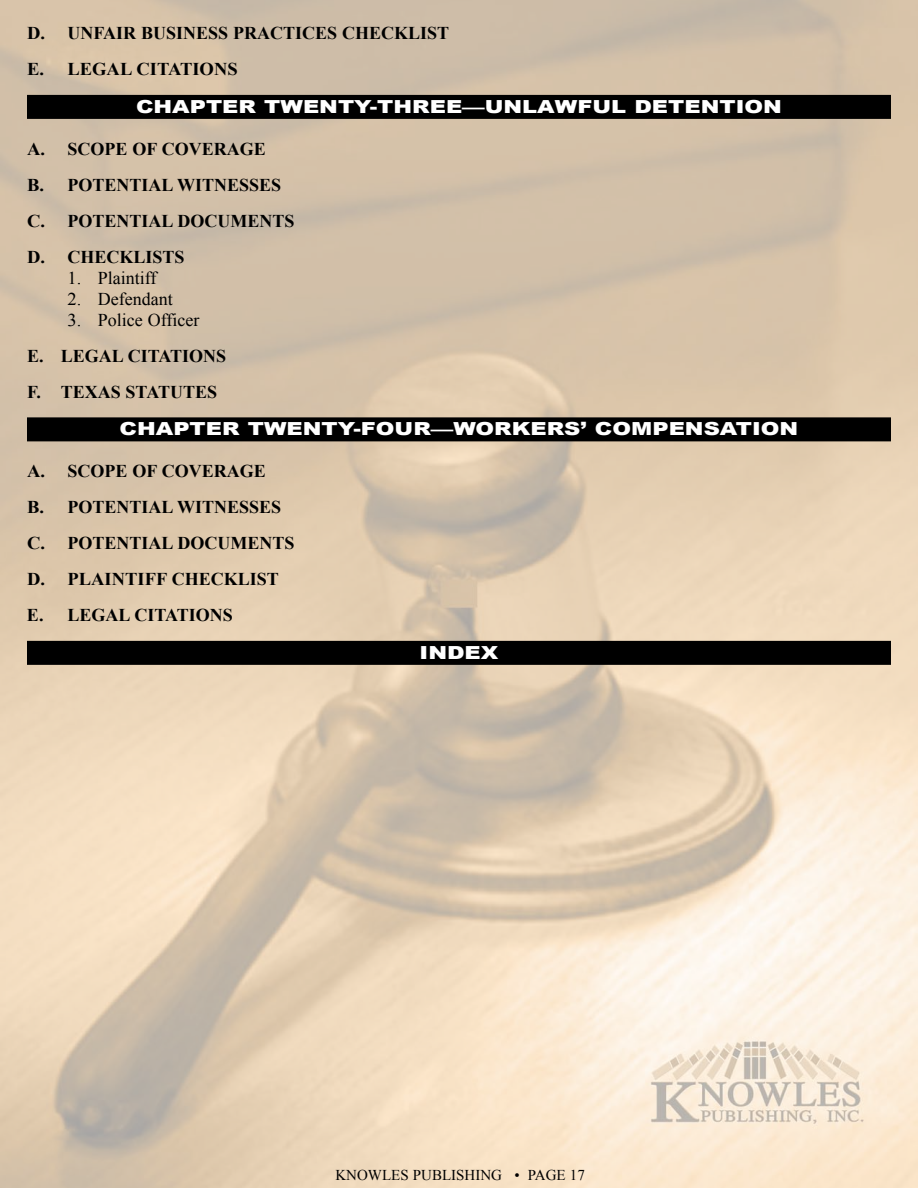
<style>
.page{position:relative;width:918px;height:1188px;background:#fff}
.page>*{position:absolute;margin:0;border:0;box-sizing:border-box;transform-origin:0 0}
.t1{font:700 18px/36px "Times New Roman";color:#000}
.t2{font:900 18px "Arial";color:#fff;scale:1.25 1}
.t3{font:18px "Times New Roman";color:#000}
.t4{font:15px "Times New Roman";color:#000}
</style>
<div class="page">
<img style="left:0;top:0;width:918px;height:1188px">
<div style="left:27px;top:95px;width:864px;height:24px;background:#000"></div>
<div style="left:27px;top:417px;width:864px;height:24px;background:#000"></div>
<div style="left:27px;top:641px;width:864px;height:24px;background:#000"></div>
<p class="t1" style="left:27px;top:15px;width:424px">D. UNFAIR BUSINESS PRACTICES CHECKLIST<br>E. LEGAL CITATIONS</p>
<p class="t2" style="left:136px;top:93px;width:518px">CHAPTER TWENTY-THREE—UNLAWFUL DETENTION</p>
<p class="t1" style="left:27px;top:131px;width:269px">A. SCOPE OF COVERAGE<br>B. POTENTIAL WITNESSES<br>C. POTENTIAL DOCUMENTS<br>D. CHECKLISTS</p>
<p class="t3" style="left:68px;top:268px;width:91px">1. Plaintiff</p>
<p class="t3" style="left:68px;top:289px;width:107px">2. Defendant</p>
<p class="t3" style="left:68px;top:310px;width:133px">3. Police Officer</p>
<p class="t1" style="left:27px;top:338px;width:201px">E. LEGAL CITATIONS<br>F. TEXAS STATUTES</p>
<p class="t2" style="left:120px;top:416px;width:545px">CHAPTER TWENTY-FOUR—WORKERS’ COMPENSATION</p>
<p class="t1" style="left:27px;top:453px;width:269px">A. SCOPE OF COVERAGE<br>B. POTENTIAL WITNESSES<br>C. POTENTIAL DOCUMENTS<br>D. PLAINTIFF CHECKLIST<br>E. LEGAL CITATIONS</p>
<p class="t2" style="left:420px;top:639px;width:65px">INDEX</p>
<p class="t4" style="left:335px;top:1167px;width:251px">KNOWLES PUBLISHING • PAGE 17</p>
</div>
